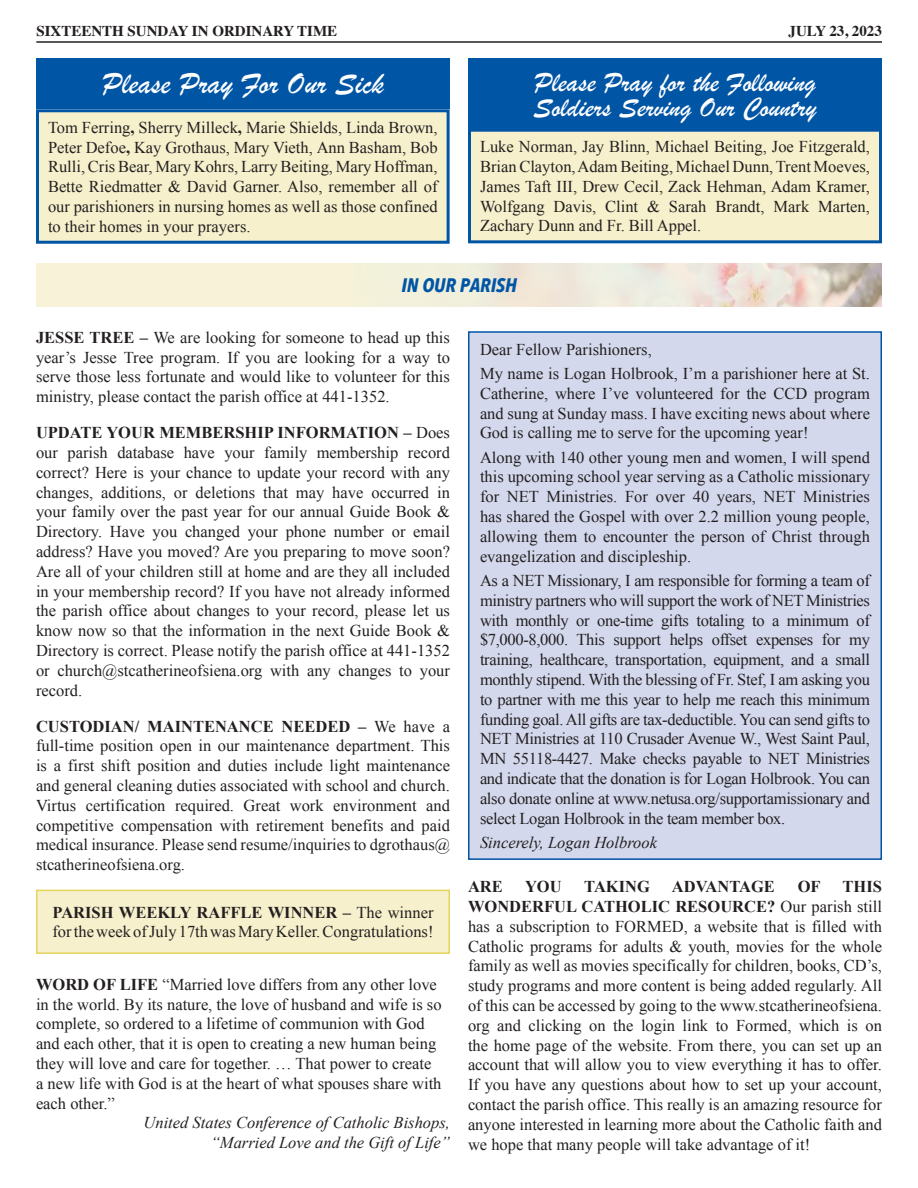
<style>
.page{position:relative;width:918px;height:1188px;background:#fff}
.page>*{position:absolute;margin:0;border:0;box-sizing:border-box;transform-origin:0 0}
.t1{font:31.5px "Brush Script";color:#fff}
.t2{font:28.5px "Brush Script";color:#fff}
.Siena_HEADERS{font:italic 700 19.5px "Avenir Next Condensed";color:#0155a5}
.t3{font:16.5px/19.8px "Times New Roman";color:#231f20;text-align:justify}
.t4{font:italic 16.5px "Times New Roman";color:#231f20}
.t5{font:700 16.5px "Times New Roman";color:#231f20}
.t6{font:700 15px "Times";color:#231f20}
.s1{font-weight:700}
</style>
<div class="page">
<hr style="left:36px;top:41px;width:846px;height:2px;background:#231f20">
<div style="left:38px;top:111px;width:410px;height:131px;background:#f6f0cc"></div>
<div style="left:36px;top:109px;width:414px;height:135px;border:3px solid #0155a5"></div>
<div style="left:36px;top:58px;width:414px;height:51px;background:#0155a5"></div>
<svg style="left:36px;top:263px;width:846px;height:44px;background:#efe9d6"></svg>
<div style="left:37px;top:890px;width:412px;height:63px;background:#f6f0cc"></div>
<div style="left:36px;top:890px;width:414px;height:64px;border:2px solid #e6d35c"></div>
<div style="left:470px;top:130px;width:410px;height:112px;background:#f6f0cc"></div>
<div style="left:468px;top:129px;width:414px;height:114px;border:3px solid #0155a5"></div>
<div style="left:468px;top:58px;width:414px;height:73px;background:#0155a5"></div>
<div style="left:469px;top:332px;width:412px;height:527px;background:#d3d8ec"></div>
<div style="left:468px;top:331px;width:414px;height:529px;border:2px solid #0155a5"></div>
<p class="t6" style="left:36px;top:17px;width:302px">SIXTEENTH SUNDAY IN ORDINARY TIME</p>
<p class="t6" style="left:789px;top:17px;width:95px">JULY 23, 2023</p>
<p class="t1" style="left:102px;top:63px;width:283px">Please Pray For Our Sick</p>
<p class="t3" style="left:48px;top:117px;width:391px">Tom Ferring<span class="s1">,</span> Sherry Milleck<span class="s1">,</span> Marie Shields, Linda Brown, Peter Defoe<span class="s1">,</span> Kay Grothaus, Mary Vieth, Ann Basham, Bob Rulli, Cris Bear, Mary Kohrs, Larry Beiting, Mary Hoffman, Bette Riedmatter &amp; David Garner. Also, remember all of our parishioners in nursing homes as well as those confined to their homes in your prayers.</p>
<p class="t2" style="left:534px;top:63px;width:283px">Please Pray for the Following</p>
<p class="t2" style="left:533px;top:89px;width:285px">Soldiers Serving Our Country</p>
<p class="t3" style="left:480px;top:136px;width:392px">Luke Norman, Jay Blinn, Michael Beiting, Joe Fitzgerald, Brian Clayton, Adam Beiting, Michael Dunn, Trent Moeves, James Taft III, Drew Cecil, Zack Hehman, Adam Kramer, Wolfgang Davis, Clint &amp; Sarah Brandt, Mark Marten, Zachary Dunn and Fr. Bill Appel.</p>
<p class="Siena_HEADERS" style="left:401px;top:273px;width:117px">IN OUR PARISH</p>
<p class="t3" style="left:36px;top:327px;width:416px"><span class="s1">JESSE TREE –</span> We are looking for someone to head up this year’s Jesse Tree program. If you are looking for a way to serve those less fortunate and would like to volunteer for this ministry, please contact the parish office at 441-1352.</p>
<p class="t3" style="left:36px;top:422px;width:416px"><span class="s1">UPDATE YOUR MEMBERSHIP INFORMATION –</span> Does our parish database have your family membership record correct? Here is your chance to update your record with any changes, additions, or deletions that may have occurred in your family over the past year for our annual Guide Book &amp; Directory. Have you changed your phone number or email address? Have you moved? Are you preparing to move soon?<br>Are all of your children still at home and are they all included in your membership record? If you have not already informed the parish office about changes to your record, please let us know now so that the information in the next Guide Book &amp; Directory is correct. Please notify the parish office at 441-1352 or church@stcatherineofsiena.org with any changes to your record.</p>
<p class="t3" style="left:36px;top:716px;width:416px"><span class="s1">CUSTODIAN/ MAINTENANCE NEEDED –</span> We have a full-time position open in our maintenance department. This is a first shift position and duties include light maintenance and general cleaning duties associated with school and church.<br>Virtus certification required. Great work environment and competitive compensation with retirement benefits and paid medical insurance. Please send resume/inquiries to dgrothaus@ stcatherineofsiena.org.</p>
<p class="t3" style="left:52px;top:902px;width:383px"><span class="s1">PARISH WEEKLY RAFFLE WINNER –</span> The winner for the week of July 17th was Mary Keller. Congratulations!</p>
<p class="t3" style="left:36px;top:974px;width:407px;text-align:left"><span class="s1">WORD OF LIFE</span> “Married love differs from any other love in the world. By its nature, the love of husband and wife is so complete, so ordered to a lifetime of communion with God and each other, that it is open to creating a new human being they will love and care for together. … That power to create a new life with God is at the heart of what spouses share with each other.”</p>
<p class="t4" style="left:144px;top:1112px;width:308px">United States Conference of Catholic Bishops,</p>
<p class="t4" style="left:211px;top:1131px;width:241px">“Married Love and the Gift of Life”</p>
<p class="t3" style="left:480px;top:339px;width:173px">Dear Fellow Parishioners,</p>
<p class="t3" style="left:480px;top:363px;width:392px">My name is Logan Holbrook, I’m a parishioner here at St.<br>Catherine, where I’ve volunteered for the CCD program and sung at Sunday mass. I have exciting news about where God is calling me to serve for the upcoming year!</p>
<p class="t3" style="left:480px;top:447px;width:392px">Along with 140 other young men and women, I will spend this upcoming school year serving as a Catholic missionary for NET Ministries. For over 40 years, NET Ministries has shared the Gospel with over 2.2 million young people, allowing them to encounter the person of Christ through evangelization and discipleship.</p>
<p class="t3" style="left:480px;top:570px;width:392px">As a NET Missionary, I am responsible for forming a team of ministry partners who will support the work of NET Ministries with monthly or one-time gifts totaling to a minimum of $7,000-8,000. This support helps offset expenses for my training, healthcare, transportation, equipment, and a small monthly stipend. With the blessing of Fr. Stef, I am asking you to partner with me this year to help me reach this minimum funding goal. All gifts are tax-deductible. You can send gifts to NET Ministries at 110 Crusader Avenue W., West Saint Paul, MN 55118-4427. Make checks payable to NET Ministries and indicate that the donation is for Logan Holbrook. You can also donate online at www.netusa.org/supportamissionary and select Logan Holbrook in the team member box.</p>
<p class="t4" style="left:480px;top:831px;width:179px">Sincerely, Logan Holbrook</p>
<p class="t5" style="left:468px;top:875px;width:36px">ARE</p>
<p class="t5" style="left:525px;top:875px;width:38px">YOU</p>
<p class="t5" style="left:584px;top:875px;width:67px">TAKING</p>
<p class="t5" style="left:672px;top:875px;width:104px">ADVANTAGE</p>
<p class="t5" style="left:798px;top:875px;width:24px">OF</p>
<p class="t3" style="left:468px;top:877px;width:416px;text-indent:375px"><span class="s1">THIS WONDERFUL CATHOLIC RESOURCE?</span> Our parish still has a subscription to FORMED, a website that is filled with Catholic programs for adults &amp; youth, movies for the whole family as well as movies specifically for children, books, CD’s, study programs and more content is being added regularly. All of this can be accessed by going to the www.stcatherineofsiena. org and clicking on the login link to Formed, which is on the home page of the website. From there, you can set up an account that will allow you to view everything it has to offer.<br>If you have any questions about how to set up your account, contact the parish office. This really is an amazing resource for anyone interested in learning more about the Catholic faith and we hope that many people will take advantage of it!</p>
</div>
